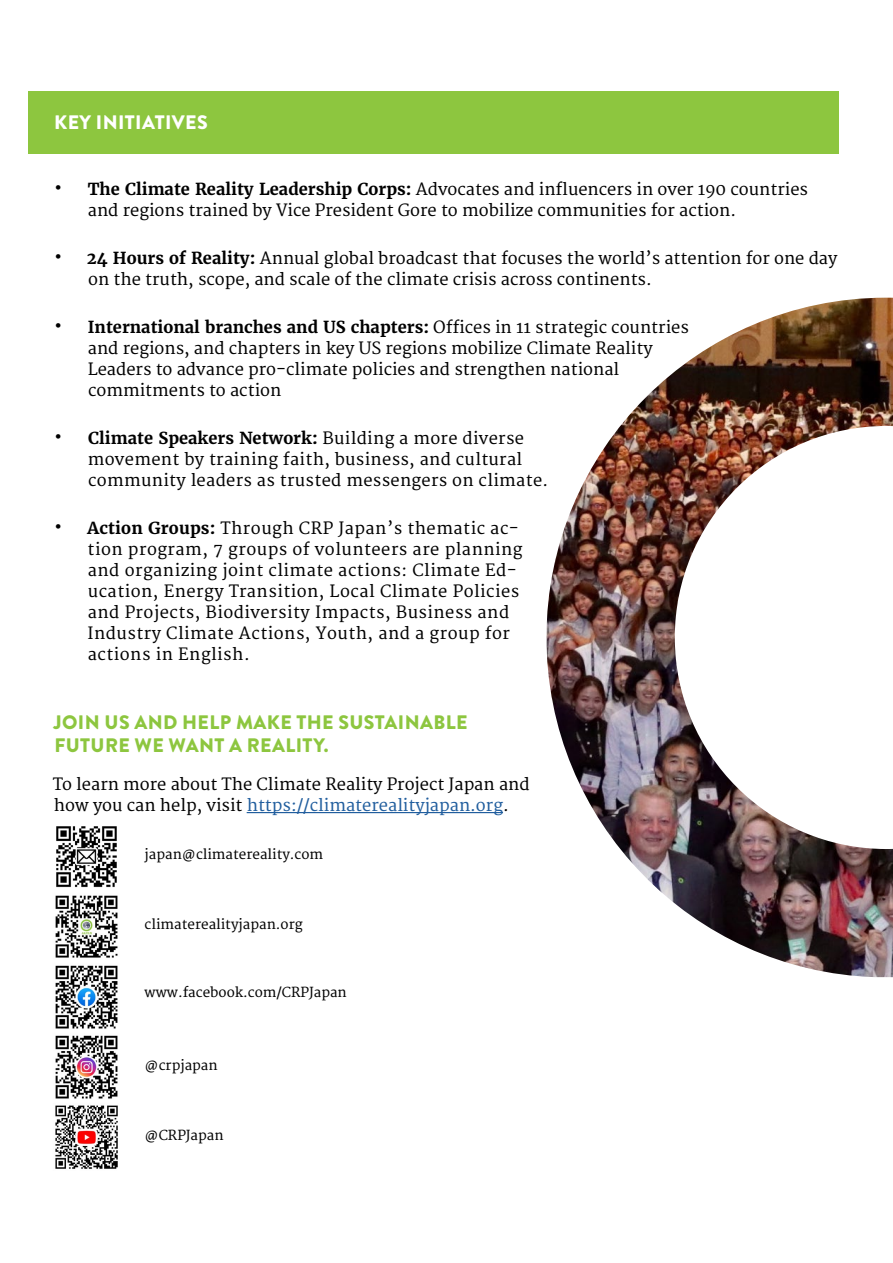
<style>
.page{position:relative;width:893px;height:1263px;background:#fff}
.page>*{position:absolute;margin:0;border:0;box-sizing:border-box;transform-origin:0 0}
.t1{font:900 19.5px/23.4px "Brandon Grotesque";letter-spacing:.02em;color:#8dc63f}
.t2{font:900 19.5px "Brandon Grotesque";letter-spacing:.02em;color:#fff}
.t3{font:16.5px/21px "Merriweather";color:#000}
.t4{font:16.5px/21px "Merriweather";letter-spacing:.03em;color:#000}
.t5{font:16.5px/21px "Merriweather";letter-spacing:.02em;color:#000}
.t6{font:13.5px "Merriweather";color:#000}
.s1{font-family:"UD Shin Go Pr 6 N";font-weight:300;font-size:19.5px}
.s2{font-weight:700}
.s3{color:#215e9e}
</style>
<div class="page">
<img style="left:546px;top:298px;width:347px;height:679px">
<div style="left:29px;top:91px;width:810px;height:63px;background:#8dc63f"></div>
<hr style="left:247px;top:812px;width:256px;height:1px;background:#215e9e">
<img style="left:56px;top:826px;width:61px;height:62px">
<img style="left:55px;top:895px;width:63px;height:63px">
<img style="left:55px;top:965px;width:63px;height:64px">
<img style="left:55px;top:1035px;width:63px;height:64px">
<img style="left:55px;top:1105px;width:63px;height:64px">
<p class="t2" style="left:54px;top:109px;width:155px">KEY INITIATIVES</p>
<p class="t3" style="left:88px;top:179px;width:722px;text-indent:-34px"><span class="s1">•</span> <span class="s2">The Climate Reality Leadership Corps:</span> Advocates and influencers in over 190 countries and regions trained by Vice President Gore to mobilize communities for action.</p>
<p class="t3" style="left:88px;top:248px;width:751px;text-indent:-34px"><span class="s1">•</span> <span class="s2">24 Hours of Reality:</span> Annual global broadcast that focuses the world’s attention for one day on the truth, scope, and scale of the climate crisis across continents.</p>
<p class="t3" style="left:88px;top:317px;width:603px;text-indent:-33px"><span class="s1">•</span> <span class="s2">International branches and US chapters:</span> Offices in 11 strategic countries and regions, and chapters in key US regions mobilize Climate Reality Leaders to advance pro-climate policies and strengthen national commitments to action</p>
<p class="t5" style="left:88px;top:428px;width:462px;text-indent:-33px"><span class="s1">•</span> <span class="s2">Climate Speakers Network:</span> Building a more diverse movement by training faith, business, and cultural community leaders as trusted messengers on climate.</p>
<p class="t4" style="left:87px;top:518px;width:437px;text-indent:-33px"><span class="s1">•</span> <span class="s2">Action Groups:</span> Through CRP Japan’s thematic ac&shy;tion program, 7 groups of volunteers are planning and organizing joint climate actions: Climate Ed&shy;ucation, Energy Transition, Local Climate Policies and Projects, Biodiversity Impacts, Business and Industry Climate Actions, Youth, and a group for actions in English.</p>
<p class="t1" style="left:54px;top:710px;width:416px">JOIN US AND HELP MAKE THE SUSTAINABLE<br>FUTURE WE WANT A REALITY.</p>
<p class="t3" style="left:53px;top:774px;width:478px">To learn more about The Climate Reality Project Japan and how you can help, visit <span class="s3">https://climaterealityjapan.org</span>.</p>
<p class="t6" style="left:145px;top:847px;width:180px">japan@climatereality.com</p>
<p class="t6" style="left:145px;top:917px;width:160px">climaterealityjapan.org</p>
<p class="t6" style="left:145px;top:984px;width:204px">www.facebook.com/CRPJapan</p>
<p class="t6" style="left:145px;top:1057px;width:75px">@crpjapan</p>
<p class="t6" style="left:145px;top:1128px;width:81px">@CRPJapan</p>
</div>
